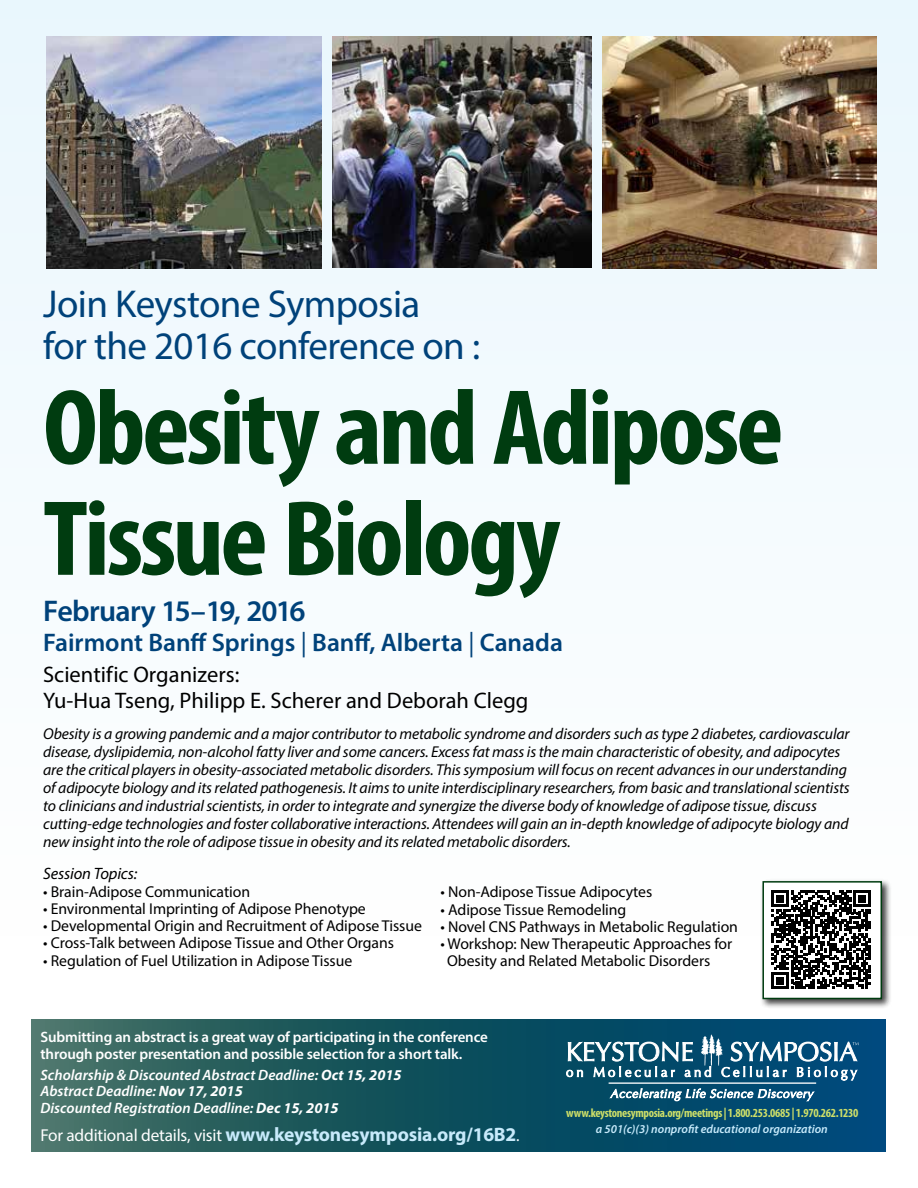
<style>
.page{position:relative;width:918px;height:1188px;background:#fff}
.page>*{position:absolute;margin:0;border:0;box-sizing:border-box;transform-origin:0 0}
.t1{font:700 condensed 108px/111px "Myriad Pro";letter-spacing:-.03em;color:#003c10;scale:1.05 1}
.t2{font:39px/42px "Myriad Pro";letter-spacing:-.015em;color:#00427a}
.t3{font:600 30px "Myriad Pro";letter-spacing:-.025em;color:#00427a}
.t4{font:600 25.5px "Myriad Pro";color:#00427a}
.t5{font:22.5px/25.5px "Myriad Pro";color:#000}
.t6{font:700 19.5px "Myriad Pro";letter-spacing:-.01em;color:#c7eafb}
.t7{font:italic 16.5px "Myriad Pro";letter-spacing:-.01em;color:#000}
.t8{font:italic 15.75px/18px "Myriad Pro";letter-spacing:-.01em;color:#000}
.t9{font:15.75px/17.2px "Myriad Pro";letter-spacing:-.005em;color:#000}
.t10{font:600 15px/16.5px "Myriad Pro";letter-spacing:-.01em;color:#fff}
.t11{font:italic 600 15px/16.5px "Myriad Pro";color:#fff}
.t12{font:700 condensed 12.3px "Myriad Pro";letter-spacing:-.025em;color:#cedf68}
.t13{font:italic 600 12px "Myriad Pro";color:#c7eafb}
.s1{font-weight:400}
.s2{font-weight:700}
.s3{font-weight:400;font-size:17.25px;color:#fff}
.s4{font-weight:400;font-size:16.5px;color:#fff}
</style>
<div class="page">
<svg style="left:31px;top:1020px;width:855px;height:131px;background:#185663"></svg>
<div style="left:0;top:0;width:918px;height:940px;background:#f6fbfe"></div>
<img style="left:602px;top:37px;width:275px;height:231px">
<img style="left:46px;top:37px;width:276px;height:231px">
<img style="left:333px;top:37px;width:259px;height:231px">
<div style="left:760px;top:879px;width:132px;height:130px;background:#000;opacity:.75"></div>
<div style="left:763px;top:882px;width:118px;height:116px;background:#fff"></div>
<svg style="left:772px;top:890px;width:99px;height:99px"></svg>
<div style="left:762px;top:881px;width:120px;height:118px;border:2px solid #003c10"></div>
<svg style="left:609px;top:1088px;width:206px;height:14px"></svg>
<hr style="left:609px;top:1082px;width:207px;height:2px;background:#fff">
<svg style="left:566px;top:1034px;width:293px;height:47px"></svg>
<h2 class="t2" style="left:43px;top:282px;width:438px">Join Keystone Symposia<br>for the 2016 conference on :</h2>
<h1 class="t1" style="left:43px;top:370px;width:707px">Obesity and Adipose<br>Tissue Biology</h1>
<h3 class="t3" style="left:43px;top:592px;width:264px">February 15–19, 2016</h3>
<h3 class="t4" style="left:43px;top:626px;width:521px">Fairmont Banff Springs <span class="s1">|</span> Banff, Alberta <span class="s1">|</span> Canada</h3>
<h3 class="t5" style="left:43px;top:662px;width:487px">Scientific Organizers:<br>Yu-Hua Tseng, Philipp E. Scherer and Deborah Clegg</h3>
<p class="t8" style="left:43px;top:725px;width:808px">Obesity is a growing pandemic and a major contributor to metabolic syndrome and disorders such as type 2 diabetes, cardiovascular disease, dyslipidemia, non-alcohol fatty liver and some cancers. Excess fat mass is the main characteristic of obesity, and adipocytes are the critical players in obesity-associated metabolic disorders. This symposium will focus on recent advances in our understanding of adipocyte biology and its related pathogenesis. It aims to unite interdisciplinary researchers, from basic and translational scientists to clinicians and industrial scientists, in order to integrate and synergize the diverse body of knowledge of adipose tissue, discuss cutting-edge technologies and foster collaborative interactions. Attendees will gain an in-depth knowledge of adipocyte biology and new insight into the role of adipose tissue in obesity and its related metabolic disorders.</p>
<p class="t7" style="left:43px;top:864px;width:96px">Session Topics:</p>
<p class="t9" style="left:43px;top:883px;width:208px">• Brain-Adipose Communication</p>
<p class="t9" style="left:43px;top:900px;width:324px">• Environmental Imprinting of Adipose Phenotype</p>
<p class="t9" style="left:43px;top:917px;width:380px">• Developmental Origin and Recruitment of Adipose Tissue</p>
<p class="t9" style="left:43px;top:934px;width:352px">• Cross-Talk between Adipose Tissue and Other Organs</p>
<p class="t9" style="left:43px;top:952px;width:311px">• Regulation of Fuel Utilization in Adipose Tissue</p>
<p class="t9" style="left:441px;top:883px;width:213px">• Non-Adipose Tissue Adipocytes</p>
<p class="t9" style="left:441px;top:900px;width:187px">• Adipose Tissue Remodeling</p>
<p class="t9" style="left:441px;top:918px;width:299px">• Novel CNS Pathways in Metabolic Regulation</p>
<p class="t9" style="left:447px;top:935px;width:287px;text-indent:-7px">• Workshop: New Therapeutic Approaches for<br>Obesity and Related Metabolic Disorders</p>
<p class="t10" style="left:40px;top:1029px;width:449px">Submitting an abstract is a great way of participating in the conference through poster presentation and possible selection for a short talk.</p>
<p class="t11" style="left:40px;top:1066px;width:363px">Scholarship &amp; Discounted Abstract Deadline: <span class="s2">Oct 15, 2015<br></span>Abstract Deadline: <span class="s2">Nov 17, 2015<br></span>Discounted Registration Deadline: <span class="s2">Dec 15, 2015</span></p>
<p class="t6" style="left:40px;top:1122px;width:481px"><span class="s3">For additional details, visit</span> www.keystonesymposia.org/16B2<span class="s4">.</span></p>
<p class="t12" style="left:566px;top:1105px;width:294px">www.keystonesymposia.org/meetings | 1.800.253.0685 | 1.970.262.1230</p>
<p class="t13" style="left:596px;top:1121px;width:233px">a 501(c)(3) nonprofit educational organization</p>
</div>
